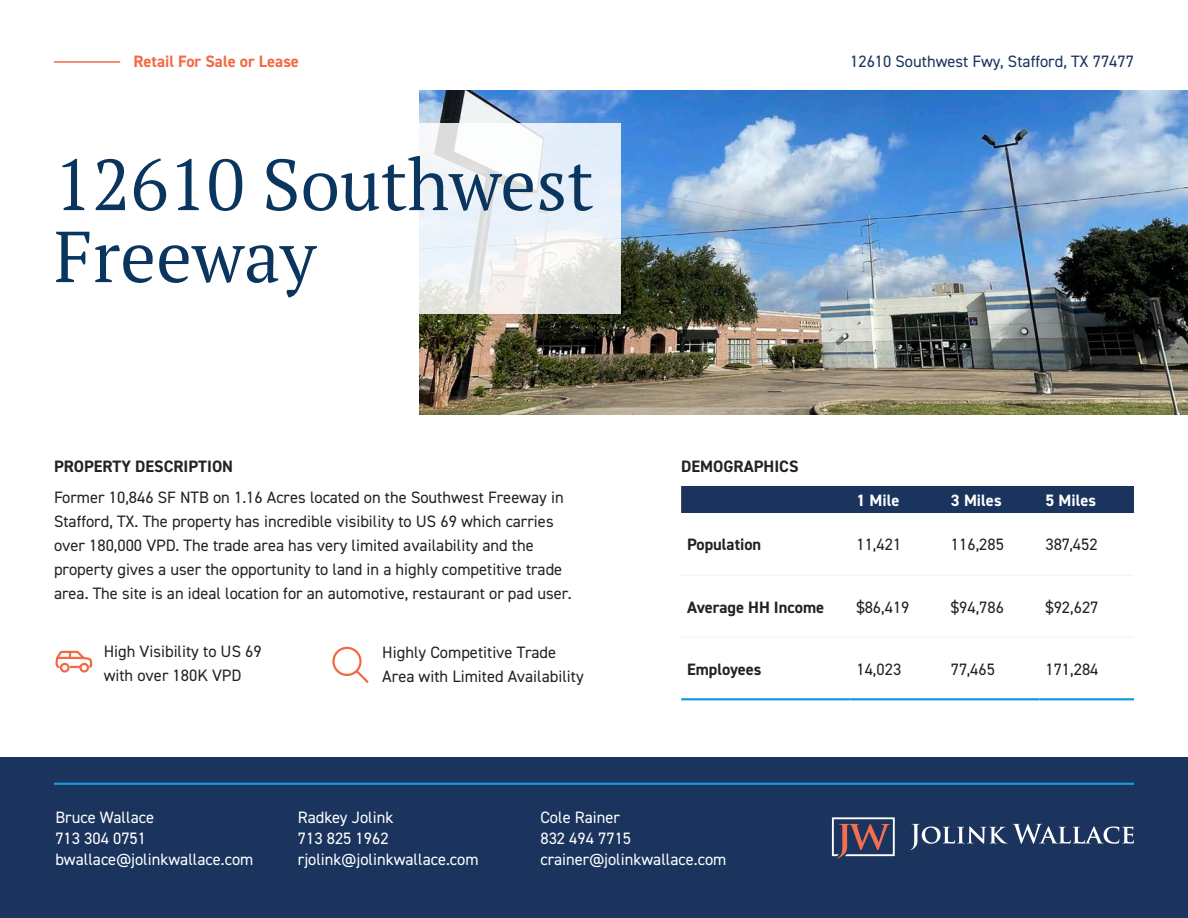
<style>
.page{position:relative;width:1188px;height:918px;background:#fff}
.page>*{position:absolute;margin:0;border:0;box-sizing:border-box;transform-origin:0 0}
.t1{font:72px/72px "PT Serif Pro";color:#0a355e}
.t2{font:16.5px/24px "DIN2014";color:#1e251e}
.t3{font:16.5px/21px "DIN2014";color:#fff}
.t4{font:700 16.5px "DIN2014";color:#1e251e}
.t5{font:16.5px "DIN2014";color:#1a345d}
.t6{font:700 16.5px "DIN2014";color:#f26a44}
.t7{font:700 16.5px "DIN2014";color:#fff}
</style>
<div class="page">
<img style="left:419px;top:91px;width:769px;height:324px">
<svg style="left:419px;top:123px;width:202px;height:191px"></svg>
<hr style="left:54px;top:61px;width:66px;height:2px;background:#f26a44">
<svg style="left:55px;top:650px;width:38px;height:23px"></svg>
<svg style="left:332px;top:646px;width:37px;height:37px"></svg>
<div style="left:681px;top:486px;width:453px;height:27px;background:#1a345d"></div>
<hr style="left:681px;top:698px;width:169px;height:2px;background:#179ad7">
<hr style="left:850px;top:698px;width:95px;height:2px;background:#179ad7">
<hr style="left:945px;top:698px;width:95px;height:2px;background:#179ad7">
<hr style="left:1040px;top:698px;width:94px;height:2px;background:#179ad7">
<hr style="left:681px;top:574px;width:169px;height:2px;background:#f3f6f7">
<hr style="left:850px;top:574px;width:95px;height:2px;background:#f3f6f7">
<hr style="left:945px;top:574px;width:95px;height:2px;background:#f3f6f7">
<hr style="left:1040px;top:574px;width:94px;height:2px;background:#f3f6f7">
<hr style="left:681px;top:636px;width:169px;height:2px;background:#f3f6f7">
<hr style="left:850px;top:636px;width:95px;height:2px;background:#f3f6f7">
<hr style="left:945px;top:636px;width:95px;height:2px;background:#f3f6f7">
<hr style="left:1040px;top:636px;width:94px;height:2px;background:#f3f6f7">
<div style="left:0;top:757px;width:1188px;height:161px;background:#1a345d"></div>
<hr style="left:54px;top:783px;width:1080px;height:2px;background:#179ad7">
<svg style="left:910px;top:824px;width:224px;height:26px"></svg>
<svg style="left:832px;top:817px;width:63px;height:41px"></svg>
<p class="t6" style="left:134px;top:50px;width:167px">Retail For Sale or Lease</p>
<p class="t5" style="left:850px;top:51px;width:285px">12610 Southwest Fwy, Stafford, TX 77477</p>
<p class="t1" style="left:54px;top:147px;width:541px">12610 Southwest<br>Freeway</p>
<p class="t4" style="left:54px;top:455px;width:181px">PROPERTY DESCRIPTION</p>
<p class="t2" style="left:54px;top:485px;width:519px">Former 10,846 SF NTB on 1.16 Acres located on the Southwest Freeway in Stafford, TX. The property has incredible visibility to US 69 which carries over 180,000 VPD. The trade area has very limited availability and the property gives a user the opportunity to land in a highly competitive trade area. The site is an ideal location for an automotive, restaurant or pad user.</p>
<p class="t2" style="left:104px;top:639px;width:160px">High Visibility to US 69 with over 180K VPD</p>
<p class="t2" style="left:382px;top:640px;width:203px">Highly Competitive Trade<br>Area with Limited Availability</p>
<p class="t4" style="left:681px;top:455px;width:119px">DEMOGRAPHICS</p>
<p class="t7" style="left:856px;top:489px;width:45px">1 Mile</p>
<p class="t7" style="left:951px;top:489px;width:52px">3 Miles</p>
<p class="t7" style="left:1045px;top:489px;width:52px">5 Miles</p>
<p class="t4" style="left:687px;top:534px;width:76px">Population</p>
<p class="t2" style="left:856px;top:532px;width:46px">11,421</p>
<p class="t2" style="left:951px;top:532px;width:55px">116,285</p>
<p class="t2" style="left:1045px;top:532px;width:54px">387,452</p>
<p class="t4" style="left:687px;top:596px;width:139px">Average HH Income</p>
<p class="t2" style="left:856px;top:595px;width:55px">$86,419</p>
<p class="t2" style="left:951px;top:595px;width:55px">$94,786</p>
<p class="t2" style="left:1045px;top:595px;width:55px">$92,627</p>
<p class="t4" style="left:687px;top:658px;width:76px">Employees</p>
<p class="t2" style="left:856px;top:657px;width:46px">14,023</p>
<p class="t2" style="left:951px;top:657px;width:45px">77,465</p>
<p class="t2" style="left:1045px;top:657px;width:55px">171,284</p>
<p class="t3" style="left:55px;top:806px;width:200px">Bruce Wallace<br>713 304 0751 bwallace@jolinkwallace.com</p>
<p class="t3" style="left:298px;top:806px;width:182px">Radkey Jolink<br>713 825 1962 rjolink@jolinkwallace.com</p>
<p class="t3" style="left:540px;top:806px;width:188px">Cole Rainer<br>832 494 7715 crainer@jolinkwallace.com</p>
</div>
